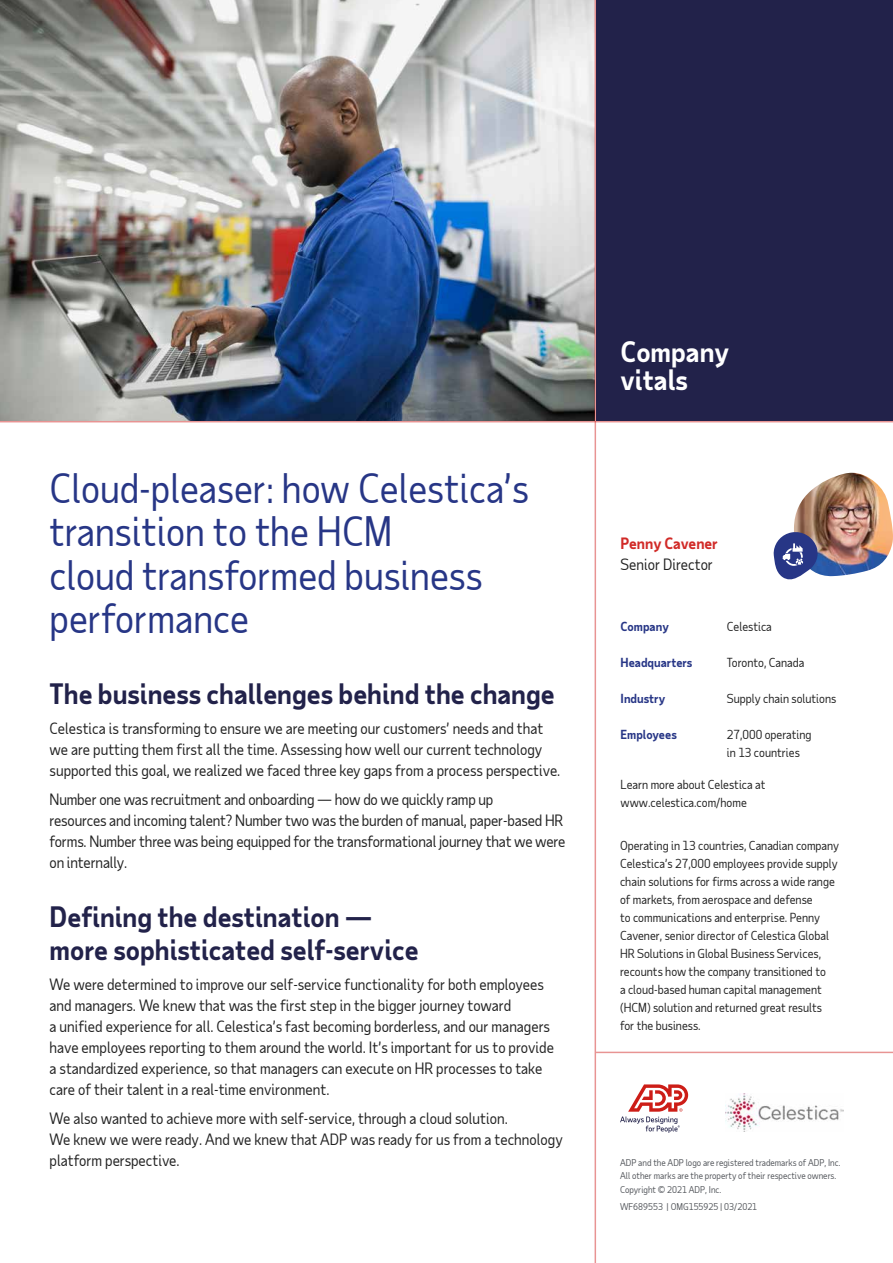
<style>
.page{position:relative;width:893px;height:1263px;background:#fff}
.page>*{position:absolute;margin:0;border:0;box-sizing:border-box;transform-origin:0 0}
.t1{font:39px/43.5px "Taub Sans";color:#273686}
.t2{font:700 27px/33px "Taub Sans";color:#22224a}
.t3{font:700 27px/28.5px "Taub Sans";color:#fff}
.t4{font:15px/21px "Taub Sans";color:#222}
.t5{font:700 15px "Taub Sans";color:#d12a27}
.t6{font:12px/18px "Taub Sans";color:#222}
.t7{font:700 12px "Taub Sans";color:#273686}
.t8{font:9px/13.5px "Taub Sans";color:#54575c}
</style>
<div class="page">
<svg style="left:620px;top:1084px;width:68px;height:48px"></svg>
<img style="left:725px;top:1094px;width:118px;height:38px">
<img style="left:0;top:0;width:595px;height:421px">
<div style="left:596px;top:0;width:297px;height:421px;background:#22224a"></div>
<hr style="left:0;top:421px;width:893px;height:1px;background:#d12a27">
<img style="left:794px;top:473px;width:99px;height:104px">
<hr style="left:595px;top:0;width:1px;height:1263px;background:#d12a27">
<hr style="left:596px;top:1052px;width:297px;height:1px;background:#d12a27">
<svg style="left:774px;top:530px;width:44px;height:50px"></svg>
<h1 class="t1" style="left:50px;top:465px;width:481px">Cloud-pleaser: how Celestica’s transition to the HCM<br>cloud transformed business performance</h1>
<h2 class="t2" style="left:50px;top:676px;width:507px">The business challenges behind the change</h2>
<p class="t4" style="left:50px;top:717px;width:512px">Celestica is transforming to ensure we are meeting our customers’ needs and that we are putting them first all the time. Assessing how well our current technology supported this goal, we realized we faced three key gaps from a process perspective.</p>
<p class="t4" style="left:50px;top:788px;width:517px">Number one was recruitment and onboarding — how do we quickly ramp up<br>resources and incoming talent? Number two was the burden of manual, paper-based HR forms. Number three was being equipped for the transformational journey that we were on internally.</p>
<h2 class="t2" style="left:50px;top:899px;width:371px">Defining the destination — more sophisticated self-service</h2>
<p class="t4" style="left:50px;top:973px;width:506px">We were determined to improve our self-service functionality for both employees and managers. We knew that was the first step in the bigger journey toward<br>a unified experience for all. Celestica’s fast becoming borderless, and our managers have employees reporting to them around the world. It’s important for us to provide a standardized experience, so that managers can execute on HR processes to take care of their talent in a real-time environment.</p>
<p class="t4" style="left:50px;top:1108px;width:515px">We also wanted to achieve more with self-service, through a cloud solution.<br>We knew we were ready. And we knew that ADP was ready for us from a technology platform perspective.</p>
<h2 class="t3" style="left:621px;top:336px;width:110px">Company vitals</h2>
<p class="t5" style="left:621px;top:533px;width:99px">Penny Cavener</p>
<p class="t4" style="left:621px;top:553px;width:94px">Senior Director</p>
<p class="t7" style="left:621px;top:618px;width:50px">Company</p>
<p class="t6" style="left:727px;top:617px;width:46px">Celestica</p>
<p class="t7" style="left:621px;top:654px;width:73px">Headquarters</p>
<p class="t6" style="left:727px;top:653px;width:79px">Toronto, Canada</p>
<p class="t7" style="left:621px;top:690px;width:46px">Industry</p>
<p class="t6" style="left:727px;top:689px;width:111px">Supply chain solutions</p>
<p class="t7" style="left:621px;top:726px;width:58px">Employees</p>
<p class="t6" style="left:727px;top:725px;width:86px">27,000 operating in 13 countries</p>
<p class="t6" style="left:621px;top:775px;width:146px">Learn more about Celestica at www.celestica.com/home</p>
<p class="t6" style="left:620px;top:836px;width:221px">Operating in 13 countries, Canadian company Celestica’s 27,000 employees provide supply chain solutions for firms across a wide range of markets, from aerospace and defense<br>to communications and enterprise. Penny Cavener, senior director of Celestica Global HR Solutions in Global Business Services, recounts how the company transitioned to<br>a cloud-based human capital management (HCM) solution and returned great results for the business.</p>
<p class="t8" style="left:620px;top:1155px;width:222px">ADP and the ADP logo are registered trademarks of ADP, Inc.<br>All other marks are the property of their respective owners.<br>Copyright © 2021 ADP, Inc.</p>
<p class="t8" style="left:620px;top:1200px;width:139px">WF689553 | OMG155925 | 03/2021</p>
</div>
